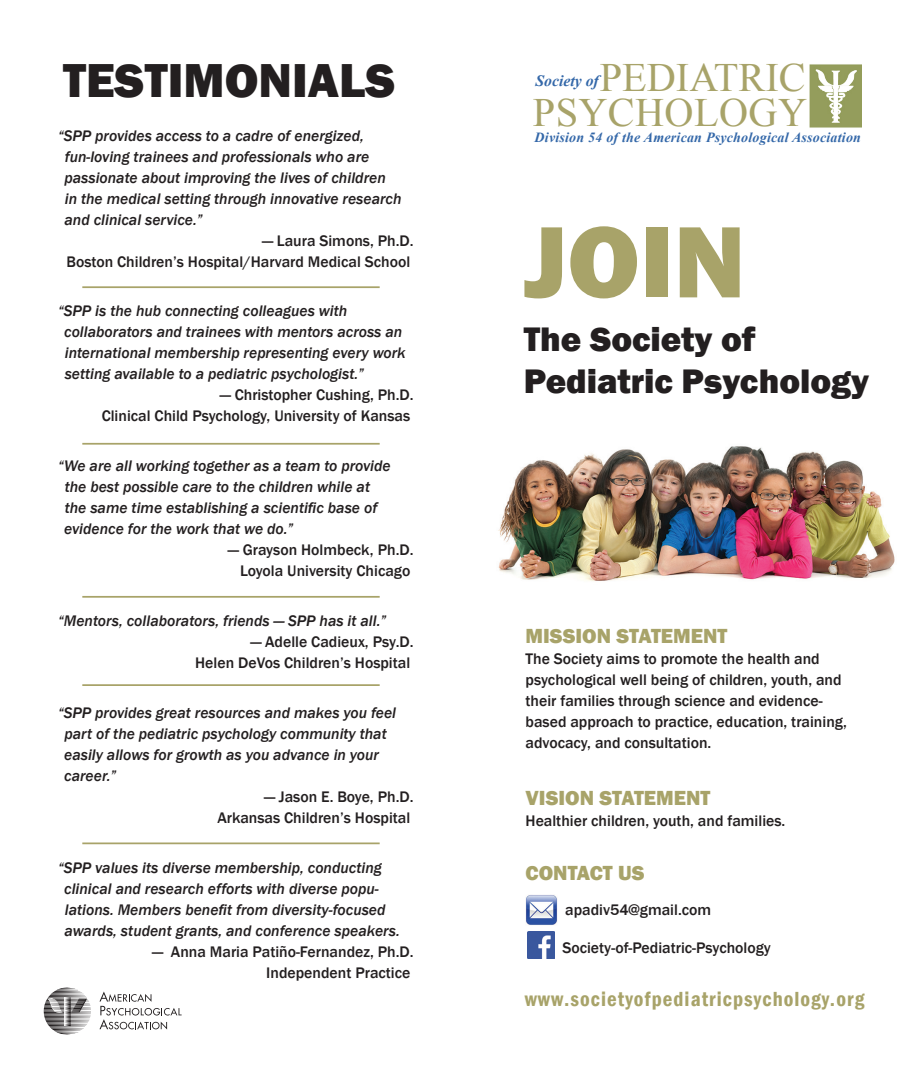
<style>
.page{position:relative;width:924px;height:1071px;background:#fff}
.page>*{position:absolute;margin:0;border:0;box-sizing:border-box;transform-origin:0 0}
.t1{font:800 105px "Franklin Gothic";color:#a8a369}
.t2{font:800 49px "Franklin Gothic";color:#231f20}
.t3{font:40.25px "Times New Roman";letter-spacing:.01em;color:#a8a369}
.t4{font:800 35px "Franklin Gothic";color:#231f20}
.t5{font:800 21px "Franklin Gothic";color:#a8a369}
.t6{font:600 condensed 21px "Franklin Gothic";letter-spacing:.05em;color:#a8a369}
.t7{font:italic 500 15.75px/21px "Franklin Gothic";color:#231f20}
.t8{font:500 15.75px/21px "Franklin Gothic";color:#231f20}
.t9{font:italic 700 15.75px "Times New Roman";color:#3468a9}
.t10{font:italic 700 14px "Times New Roman";letter-spacing:.015em;color:#3468a9}
</style>
<div class="page">
<img style="left:527px;top:931px;width:28px;height:27px">
<img style="left:526px;top:895px;width:31px;height:30px">
<img style="left:809px;top:64px;width:52px;height:64px">
<svg style="left:99px;top:992px;width:83px;height:38px"></svg>
<svg style="left:44px;top:987px;width:47px;height:48px"></svg>
<hr style="left:82px;top:286px;width:298px;height:2px;background:#a8a369">
<hr style="left:82px;top:443px;width:298px;height:2px;background:#a8a369">
<hr style="left:82px;top:596px;width:298px;height:2px;background:#a8a369">
<hr style="left:82px;top:684px;width:298px;height:2px;background:#a8a369">
<hr style="left:82px;top:843px;width:298px;height:1px;background:#a8a369">
<img style="left:498px;top:446px;width:397px;height:135px">
<p class="t2" style="left:63px;top:49px;width:334px">TESTIMONIALS</p>
<p class="t7" style="left:64px;top:125px;width:339px;text-indent:-6px">“SPP provides access to a cadre of energized, fun-loving trainees and professionals who are passionate about improving the lives of children in the medical setting through innovative research and clinical service.”</p>
<p class="t8" style="left:262px;top:230px;width:153px">— Laura Simons, Ph.D.</p>
<p class="t8" style="left:67px;top:251px;width:345px">Boston Children’s Hospital/Harvard Medical School</p>
<p class="t7" style="left:64px;top:301px;width:343px;text-indent:-6px">“SPP is the hub connecting colleagues with collaborators and trainees with mentors across an international membership representing every work setting available to a pediatric psychologist.”</p>
<p class="t8" style="left:220px;top:385px;width:195px">— Christopher Cushing, Ph.D.</p>
<p class="t8" style="left:102px;top:406px;width:310px">Clinical Child Psychology, University of Kansas</p>
<p class="t7" style="left:64px;top:456px;width:328px;text-indent:-6px">“We are all working together as a team to provide the best possible care to the children while at the same time establishing a scientific base of evidence for the work that we do.”</p>
<p class="t8" style="left:228px;top:540px;width:187px">— Grayson Holmbeck, Ph.D.</p>
<p class="t8" style="left:240px;top:561px;width:172px">Loyola University Chicago</p>
<p class="t7" style="left:58px;top:611px;width:330px">“Mentors, collaborators, friends — SPP has it all.”</p>
<p class="t8" style="left:251px;top:632px;width:164px">— Adelle Cadieux, Psy.D.</p>
<p class="t8" style="left:195px;top:653px;width:217px">Helen DeVos Children’s Hospital</p>
<p class="t7" style="left:64px;top:702px;width:334px;text-indent:-6px">“SPP provides great resources and makes you feel part of the pediatric psychology community that easily allows for growth as you advance in your career.”</p>
<p class="t8" style="left:264px;top:786px;width:151px">— Jason E. Boye, Ph.D.</p>
<p class="t8" style="left:217px;top:807px;width:194px">Arkansas Children’s Hospital</p>
<p class="t7" style="left:64px;top:857px;width:337px;text-indent:-6px">“SPP values its diverse membership, conducting clinical and research efforts with diverse popu&shy;lations. Members benefit from diversity-focused awards, student grants, and conference speakers.</p>
<p class="t8" style="left:152px;top:941px;width:263px">— Anna Maria Patiño-Fernandez, Ph.D.</p>
<p class="t8" style="left:266px;top:962px;width:146px">Independent Practice</p>
<p class="t3" style="left:600px;top:50px;width:207px">PEDIATRIC</p>
<p class="t3" style="left:533px;top:85px;width:276px">PSYCHOLOGY</p>
<p class="t9" style="left:535px;top:69px;width:65px">Society of</p>
<p class="t10" style="left:535px;top:127px;width:328px">Division 54 of the American Psychological Association</p>
<p class="t1" style="left:524px;top:194px;width:223px">JOIN</p>
<p class="t4" style="left:524px;top:317px;width:233px">The Society of</p>
<p class="t4" style="left:524px;top:359px;width:347px">Pediatric Psychology</p>
<p class="t5" style="left:526px;top:623px;width:203px">MISSION STATEMENT</p>
<p class="t8" style="left:526px;top:649px;width:323px">The Society aims to promote the health and psychological well being of children, youth, and their families through science and evidence&shy;based approach to practice, education, training, advocacy, and consultation.</p>
<p class="t5" style="left:526px;top:784px;width:186px">VISION STATEMENT</p>
<p class="t8" style="left:526px;top:810px;width:261px">Healthier children, youth, and families.</p>
<p class="t5" style="left:526px;top:860px;width:120px">CONTACT US</p>
<p class="t8" style="left:565px;top:899px;width:147px">apadiv54@gmail.com</p>
<p class="t8" style="left:562px;top:937px;width:210px">Society-of-Pediatric-Psychology</p>
<p class="t6" style="left:525px;top:985px;width:341px">www.societyofpediatricpsychology.org</p>
</div>
